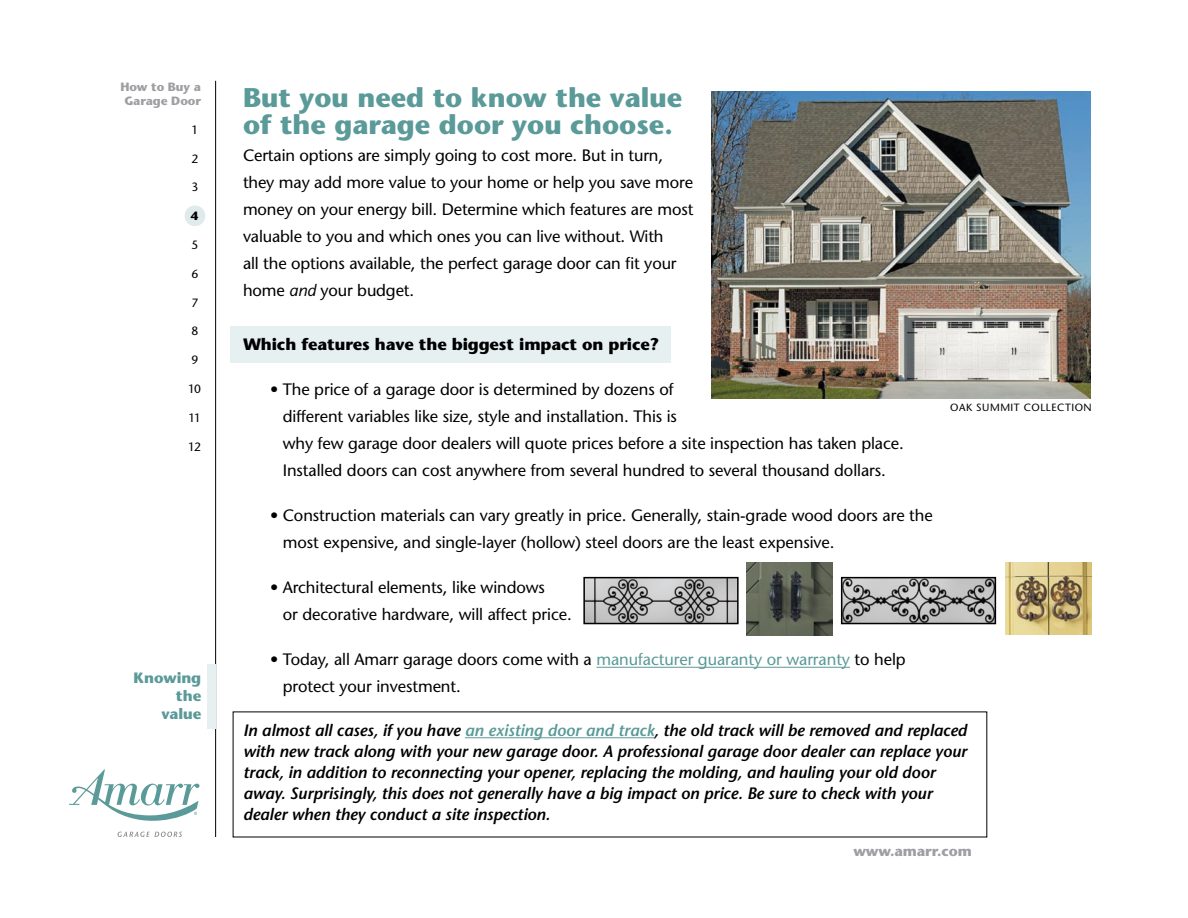
<style>
.page{position:relative;width:1188px;height:918px;background:#fff}
.page>*{position:absolute;margin:0;border:0;box-sizing:border-box;transform-origin:0 0}
.t1{font:700 27px/27px "Stone Sans";color:#5a9a98}
.t2{font:16.5px/27px "Stone Sans";letter-spacing:-.005em;color:#000}
.t3{font:italic 600 16.5px/21px "Stone Sans";letter-spacing:-.005em;color:#000}
.t4{font:700 16.5px "Stone Sans";letter-spacing:-.005em;color:#000}
.t5{font:700 15px/18px "Stone Sans";letter-spacing:-.005em;color:#5a9a98;text-align:right}
.t6{font:700 14.25px "Stone Sans";letter-spacing:-.005em;color:#9d9fa2}
.t7{font:700 12px/14.4px "Stone Sans";letter-spacing:-.005em;color:#9d9fa2;text-align:center}
.t8{font:12px "Stone Sans";color:#000}
.t9{font:700 12px "Stone Sans";color:#000}
.t10{font:10.5px "Stone Sans";letter-spacing:.05em;color:#000}
.s1{font-style:italic}
.s2{color:#5a9a98}
</style>
<div class="page">
<div style="left:230px;top:326px;width:440px;height:37px;background:#e6f0f0"></div>
<hr style="left:596px;top:667px;width:254px;height:1px;background:#5a9a98">
<hr style="left:465px;top:737px;width:189px;height:1px;background:#5a9a98">
<hr style="left:215px;top:81px;width:1px;height:756px;background:#000">
<svg style="left:69px;top:770px;width:131px;height:67px"></svg>
<img style="left:711px;top:91px;width:379px;height:307px">
<img style="left:586px;top:580px;width:150px;height:41px">
<div style="left:583px;top:577px;width:156px;height:47px;border:2px solid #000"></div>
<img style="left:844px;top:580px;width:149px;height:41px">
<div style="left:841px;top:577px;width:155px;height:47px;border:2px solid #000"></div>
<div style="left:185px;top:206px;width:20px;height:20px;background:#deebea;border-radius:50%"></div>
<div style="left:207px;top:664px;width:8px;height:65px;background:#e6f0f0"></div>
<img style="left:747px;top:562px;width:85px;height:73px">
<img style="left:1006px;top:562px;width:85px;height:72px">
<p class="t7" style="left:120px;top:79px;width:82px">How to Buy a<br>Garage Door</p>
<p class="t8" style="left:191px;top:122px;width:8px">1</p>
<p class="t8" style="left:191px;top:151px;width:8px">2</p>
<p class="t8" style="left:191px;top:180px;width:8px">3</p>
<p class="t9" style="left:191px;top:208px;width:9px">4</p>
<p class="t8" style="left:191px;top:237px;width:8px">5</p>
<p class="t8" style="left:191px;top:266px;width:8px">6</p>
<p class="t8" style="left:191px;top:295px;width:8px">7</p>
<p class="t8" style="left:191px;top:324px;width:8px">8</p>
<p class="t8" style="left:191px;top:353px;width:8px">9</p>
<p class="t8" style="left:188px;top:381px;width:14px">10</p>
<p class="t8" style="left:188px;top:410px;width:14px">11</p>
<p class="t8" style="left:188px;top:439px;width:14px">12</p>
<p class="t5" style="left:134px;top:669px;width:69px">Knowing the value</p>
<h1 class="t1" style="left:243px;top:84px;width:441px">But you need to know the value of the garage door you choose.</h1>
<p class="t2" style="left:243px;top:142px;width:452px">Certain options are simply going to cost more. But in turn, they may add more value to your home or help you save more money on your energy bill. Determine which features are most valuable to you and which ones you can live without. With<br>all the options available, the perfect garage door can fit your home <span class="s1">and</span> your budget.</p>
<p class="t4" style="left:243px;top:334px;width:418px">Which features have the biggest impact on price?</p>
<p class="t2" style="left:283px;top:376px;width:623px;text-indent:-13px">• The price of a garage door is determined by dozens of<br>different variables like size, style and installation. This is<br>why few garage door dealers will quote prices before a site inspection has taken place.<br>Installed doors can cost anywhere from several hundred to several thousand dollars.</p>
<p class="t2" style="left:283px;top:502px;width:652px;text-indent:-13px">• Construction materials can vary greatly in price. Generally, stain-grade wood doors are the most expensive, and single-layer (hollow) steel doors are the least expensive.</p>
<p class="t2" style="left:283px;top:574px;width:291px;text-indent:-13px">• Architectural elements, like windows<br>or decorative hardware, will affect price.</p>
<p class="t2" style="left:283px;top:646px;width:624px;text-indent:-13px">• Today, all Amarr garage doors come with a <span class="s2">manufacturer guaranty or warranty</span> to help protect your investment.</p>
<p class="t3" style="left:243px;top:719px;width:726px">In almost all cases, if you have <span class="s2">an existing door and track</span>, the old track will be removed and replaced with new track along with your new garage door. A professional garage door dealer can replace your track, in addition to reconnecting your opener, replacing the molding, and hauling your old door away. Surprisingly, this does not generally have a big impact on price. Be sure to check with your dealer when they conduct a site inspection.</p>
<p class="t6" style="left:853px;top:842px;width:120px">www.amarr.com</p>
<p class="t10" style="left:950px;top:401px;width:143px">OAK SUMMIT COLLECTION</p>
</div>
